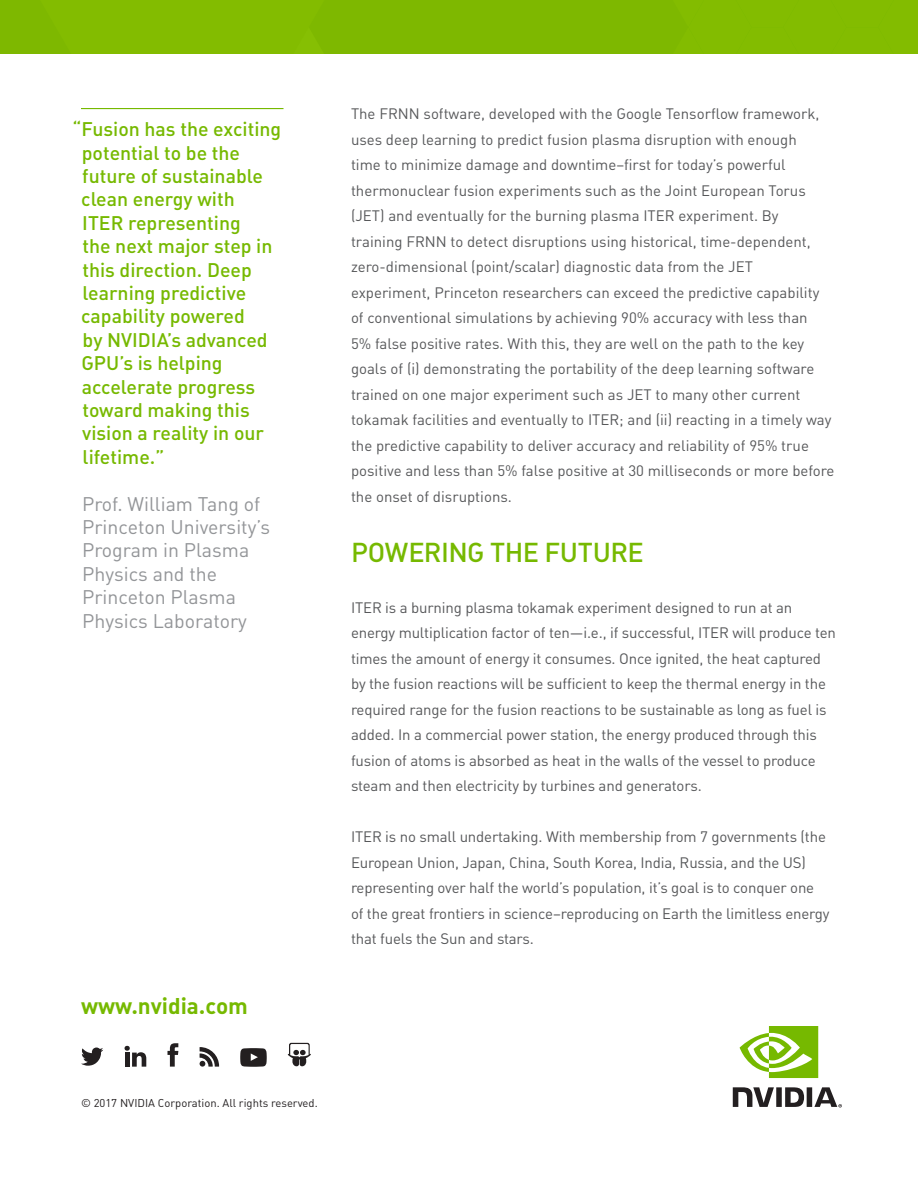
<style>
.page{position:relative;width:918px;height:1188px;background:#fff}
.page>*{position:absolute;margin:0;border:0;box-sizing:border-box;transform-origin:0 0}
.h2_-_Body_Heading{font:500 27px "DIN Pro";letter-spacing:-.02em;color:#76b900}
.t1{font:700 22.5px "DIN Pro";color:#76b900}
.Sidebar_Quote_-_2017{font:500 19.5px/23.4px "DIN Pro";color:#76b900}
.Sidebar_Quote_Credit{font:19.5px/23.4px "DIN Pro";color:#939598}
.p_-_Basic_Paragraph{font:15px/25.5px "DIN Pro";letter-spacing:-.01em;color:#57585a}
.p_-_Basic_Text{font:11.25px "DIN Pro";color:#231f20}
</style>
<div class="page">
<div style="left:0;top:0;width:918px;height:54px;background:#83bc00"></div>
<svg style="left:733px;top:1087px;width:109px;height:21px"></svg>
<svg style="left:740px;top:1026px;width:78px;height:52px"></svg>
<svg style="left:81px;top:1048px;width:22px;height:18px"></svg>
<svg style="left:125px;top:1046px;width:21px;height:21px"></svg>
<svg style="left:167px;top:1043px;width:11px;height:24px"></svg>
<svg style="left:240px;top:1048px;width:27px;height:19px"></svg>
<svg style="left:288px;top:1043px;width:23px;height:24px"></svg>
<svg style="left:200px;top:1047px;width:19px;height:20px"></svg>
<hr style="left:81px;top:108px;width:203px;height:1px;background:#76b900">
<p class="Sidebar_Quote_-_2017" style="left:81px;top:117px;width:202px;text-indent:-9px">“Fusion has the exciting potential to be the future of sustainable clean energy with<br>ITER representing<br>the next major step in this direction. Deep learning predictive capability powered<br>by NVIDIA’s advanced<br>GPU’s is helping accelerate progress toward making this vision a reality in our lifetime.”</p>
<p class="Sidebar_Quote_Credit" style="left:82px;top:491px;width:189px">Prof. William Tang of<br>Princeton University’s<br>Program in Plasma<br>Physics and the<br>Princeton Plasma<br>Physics Laboratory</p>
<p class="t1" style="left:81px;top:990px;width:168px">www.nvidia.com</p>
<p class="p_-_Basic_Text" style="left:81px;top:1095px;width:238px">© 2017 NVIDIA Corporation. All rights reserved.</p>
<p class="p_-_Basic_Paragraph" style="left:351px;top:101px;width:485px">The FRNN software, developed with the Google Tensorflow framework, uses deep learning to predict fusion plasma disruption with enough<br>time to minimize damage and downtime–first for today’s powerful thermonuclear fusion experiments such as the Joint European Torus (JET) and eventually for the burning plasma ITER experiment. By<br>training FRNN to detect disruptions using historical, time-dependent, zero-dimensional (point/scalar) diagnostic data from the JET experiment, Princeton researchers can exceed the predictive capability of conventional simulations by achieving 90% accuracy with less than<br>5% false positive rates. With this, they are well on the path to the key goals of (i) demonstrating the portability of the deep learning software trained on one major experiment such as JET to many other current tokamak facilities and eventually to ITER; and (ii) reacting in a timely way the predictive capability to deliver accuracy and reliability of 95% true positive and less than 5% false positive at 30 milliseconds or more before the onset of disruptions.</p>
<p class="h2_-_Body_Heading" style="left:351px;top:533px;width:294px">POWERING THE FUTURE</p>
<p class="p_-_Basic_Paragraph" style="left:351px;top:594px;width:487px">ITER is a burning plasma tokamak experiment designed to run at an energy multiplication factor of ten—i.e., if successful, ITER will produce ten times the amount of energy it consumes. Once ignited, the heat captured by the fusion reactions will be sufficient to keep the thermal energy in the required range for the fusion reactions to be sustainable as long as fuel is added. In a commercial power station, the energy produced through this fusion of atoms is absorbed as heat in the walls of the vessel to produce steam and then electricity by turbines and generators.</p>
<p class="p_-_Basic_Paragraph" style="left:351px;top:823px;width:480px">ITER is no small undertaking. With membership from 7 governments (the European Union, Japan, China, South Korea, India, Russia, and the US) representing over half the world’s population, it’s goal is to conquer one of the great frontiers in science–reproducing on Earth the limitless energy that fuels the Sun and stars.</p>
</div>
